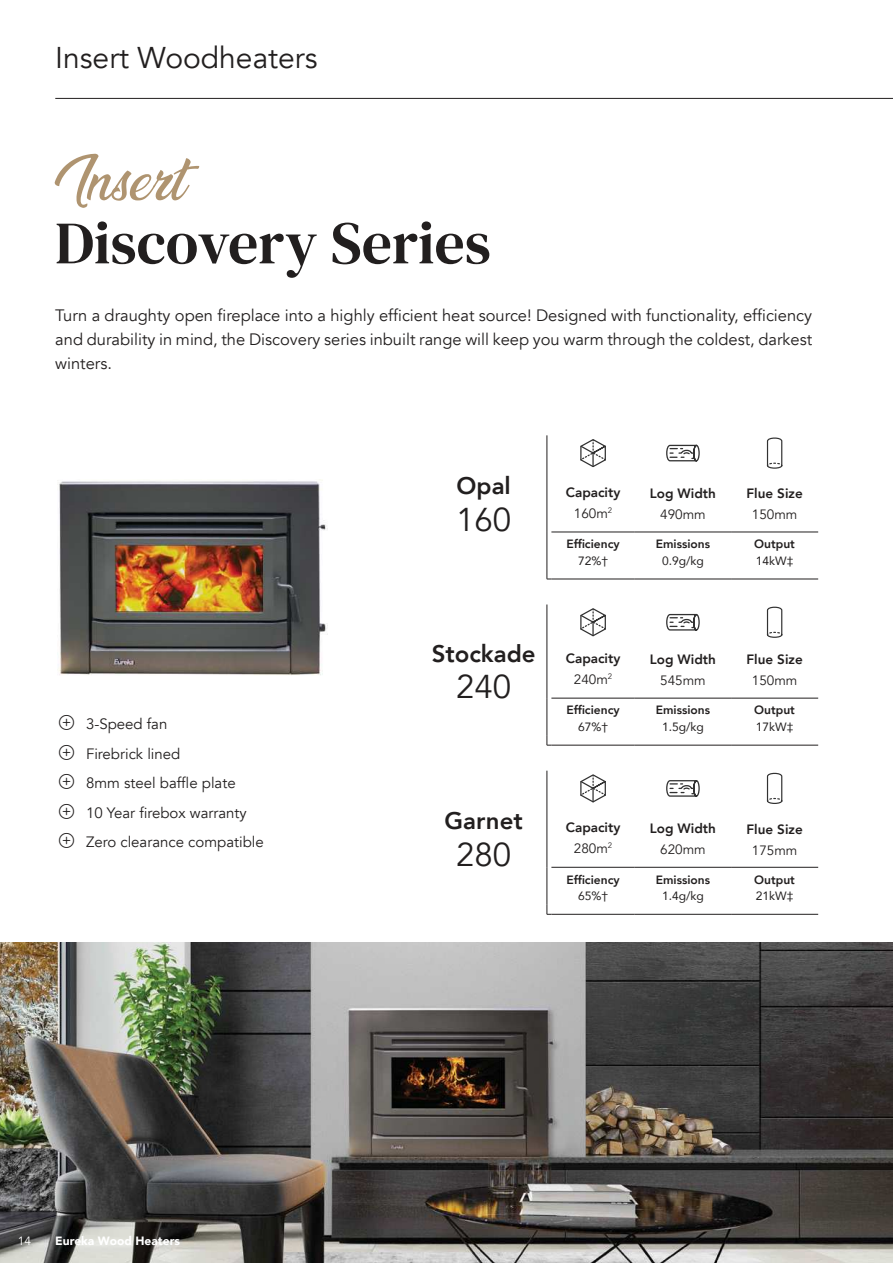
<style>
.page{position:relative;width:893px;height:1263px;background:#fff}
.page>*{position:absolute;margin:0;border:0;box-sizing:border-box;transform-origin:0 0}
.t1{font:60px "DM Serif Text";color:#221f1f}
.t2{font:51.9px "Ananda";color:#af9470}
.t3{font:33px "Avenir";color:#221f1f}
.t4{font:30px "Avenir";color:#221f1f}
.t5{font:800 24px "Avenir";color:#221f1f}
.t6{font:16.5px/24px "Avenir";color:#221f1f;text-align:justify}
.t7{font:15px/29.5px "Avenir";color:#221f1f}
.t8{font:800 13.5px/21px "Avenir";color:#221f1f;text-align:center}
.t9{font:13.5px "Avenir";color:#221f1f}
.t10{font:800 12px "Avenir";color:#221f1f}
.t11{font:12px "Avenir";color:#221f1f}
.t12{font:900 12px "Avenir";color:#fff}
.t13{font:12px "Avenir";color:#fff}
.s1{font-weight:400}
</style>
<div class="page">
<img style="left:0;top:942px;width:893px;height:321px">
<hr style="left:55px;top:98px;width:838px;height:1px;background:#221f1f">
<hr style="left:551px;top:532px;width:84px;height:1px;background:#221f1f">
<hr style="left:635px;top:532px;width:96px;height:1px;background:#221f1f">
<hr style="left:731px;top:532px;width:87px;height:1px;background:#221f1f">
<hr style="left:551px;top:698px;width:84px;height:1px;background:#221f1f">
<hr style="left:635px;top:698px;width:96px;height:1px;background:#221f1f">
<hr style="left:731px;top:698px;width:87px;height:1px;background:#221f1f">
<hr style="left:551px;top:867px;width:84px;height:1px;background:#221f1f">
<hr style="left:635px;top:867px;width:96px;height:1px;background:#221f1f">
<hr style="left:731px;top:867px;width:87px;height:1px;background:#221f1f">
<hr style="left:547px;top:435px;width:1px;height:97px;background:#221f1f">
<hr style="left:547px;top:532px;width:1px;height:37px;background:#221f1f">
<hr style="left:547px;top:604px;width:1px;height:94px;background:#221f1f">
<hr style="left:547px;top:698px;width:1px;height:37px;background:#221f1f">
<hr style="left:547px;top:771px;width:1px;height:96px;background:#221f1f">
<hr style="left:547px;top:867px;width:1px;height:37px;background:#221f1f">
<svg style="left:547px;top:569px;width:4px;height:11px"></svg>
<hr style="left:551px;top:579px;width:84px;height:1px;background:#221f1f">
<hr style="left:635px;top:579px;width:96px;height:1px;background:#221f1f">
<hr style="left:731px;top:579px;width:87px;height:1px;background:#221f1f">
<svg style="left:547px;top:735px;width:4px;height:11px"></svg>
<svg style="left:547px;top:904px;width:4px;height:11px"></svg>
<hr style="left:551px;top:914px;width:84px;height:1px;background:#221f1f">
<hr style="left:635px;top:914px;width:96px;height:1px;background:#221f1f">
<hr style="left:731px;top:914px;width:87px;height:1px;background:#221f1f">
<hr style="left:551px;top:745px;width:84px;height:1px;background:#221f1f">
<hr style="left:635px;top:745px;width:96px;height:1px;background:#221f1f">
<hr style="left:731px;top:745px;width:87px;height:1px;background:#221f1f">
<svg style="left:580px;top:439px;width:26px;height:28px"></svg>
<svg style="left:666px;top:445px;width:34px;height:16px"></svg>
<svg style="left:767px;top:437px;width:15px;height:32px"></svg>
<svg style="left:580px;top:608px;width:26px;height:28px"></svg>
<svg style="left:666px;top:614px;width:34px;height:16px"></svg>
<svg style="left:767px;top:607px;width:15px;height:31px"></svg>
<svg style="left:580px;top:774px;width:26px;height:28px"></svg>
<svg style="left:666px;top:780px;width:34px;height:17px"></svg>
<svg style="left:767px;top:773px;width:15px;height:31px"></svg>
<img style="left:58px;top:480px;width:269px;height:195px">
<h3 class="t4" style="left:55px;top:44px;width:264px">Insert Woodheaters</h3>
<h2 class="t2" style="left:55px;top:151px;width:132px">Insert</h2>
<h1 class="t1" style="left:55px;top:221px;width:437px">Discovery Series</h1>
<p class="t6" style="left:55px;top:304px;width:758px">Turn a draughty open 昀椀replace into a highly ef昀椀cient heat source! Designed with functionality, ef昀椀ciency and durability in mind, the Discovery series inbuilt range will keep you warm through the coldest, darkest winters.</p>
<p class="t7" style="left:86px;top:711px;width:179px">3-Speed fan<br>Firebrick lined<br>8mm steel baf昀氀e plate<br>10 Year 昀椀rebox warranty<br>Zero clearance compatible</p>
<p class="t13" style="left:18px;top:1234px;width:15px">14</p>
<p class="t12" style="left:55px;top:1234px;width:126px">Eureka Wood Heaters</p>
<h3 class="t5" style="left:457px;top:475px;width:56px">Opal</h3>
<h3 class="t3" style="left:456px;top:499px;width:57px">160</h3>
<h3 class="t5" style="left:432px;top:643px;width:105px">Stockade</h3>
<h3 class="t3" style="left:456px;top:667px;width:57px">240</h3>
<h3 class="t5" style="left:445px;top:802px;width:80px">Garnet</h3>
<h3 class="t3" style="left:456px;top:835px;width:57px">280</h3>
<p class="t8" style="left:566px;top:482px;width:56px">Capacity<br><span class="s1">160m</span><sup>2</sup></p>
<p class="t8" style="left:650px;top:484px;width:68px">Log Width</p>
<p class="t9" style="left:660px;top:506px;width:47px">490mm</p>
<p class="t10" style="left:566px;top:535px;width:55px">Ef昀椀ciency</p>
<p class="t11" style="left:578px;top:555px;width:32px">72%†</p>
<p class="t10" style="left:656px;top:535px;width:56px">Emissions</p>
<p class="t11" style="left:662px;top:555px;width:43px">0.9g/kg</p>
<p class="t8" style="left:566px;top:649px;width:56px">Capacity<br><span class="s1">240m</span><sup>2</sup></p>
<p class="t8" style="left:650px;top:650px;width:68px">Log Width</p>
<p class="t9" style="left:660px;top:672px;width:47px">545mm</p>
<p class="t10" style="left:566px;top:701px;width:55px">Ef昀椀ciency</p>
<p class="t11" style="left:578px;top:722px;width:32px">67%†</p>
<p class="t10" style="left:656px;top:701px;width:56px">Emissions</p>
<p class="t11" style="left:662px;top:722px;width:43px">1.5g/kg</p>
<p class="t8" style="left:566px;top:818px;width:56px">Capacity<br><span class="s1">280m</span><sup>2</sup></p>
<p class="t8" style="left:650px;top:819px;width:68px">Log Width</p>
<p class="t9" style="left:660px;top:841px;width:47px">620mm</p>
<p class="t10" style="left:566px;top:870px;width:55px">Ef昀椀ciency</p>
<p class="t11" style="left:578px;top:891px;width:32px">65%†</p>
<p class="t10" style="left:656px;top:870px;width:56px">Emissions</p>
<p class="t11" style="left:662px;top:891px;width:43px">1.4g/kg</p>
<p class="t8" style="left:746px;top:484px;width:58px">Flue Size</p>
<p class="t9" style="left:752px;top:506px;width:47px">150mm</p>
<p class="t10" style="left:754px;top:539px;width:42px">Output</p>
<p class="t11" style="left:756px;top:555px;width:39px">14kW‡</p>
<p class="t8" style="left:746px;top:650px;width:58px">Flue Size</p>
<p class="t9" style="left:752px;top:673px;width:47px">150mm</p>
<p class="t10" style="left:754px;top:705px;width:42px">Output</p>
<p class="t11" style="left:756px;top:722px;width:39px">17kW‡</p>
<p class="t8" style="left:746px;top:819px;width:58px">Flue Size</p>
<p class="t9" style="left:752px;top:842px;width:47px">175mm</p>
<p class="t10" style="left:754px;top:874px;width:42px">Output</p>
<p class="t11" style="left:756px;top:891px;width:39px">21kW‡</p>
</div>
